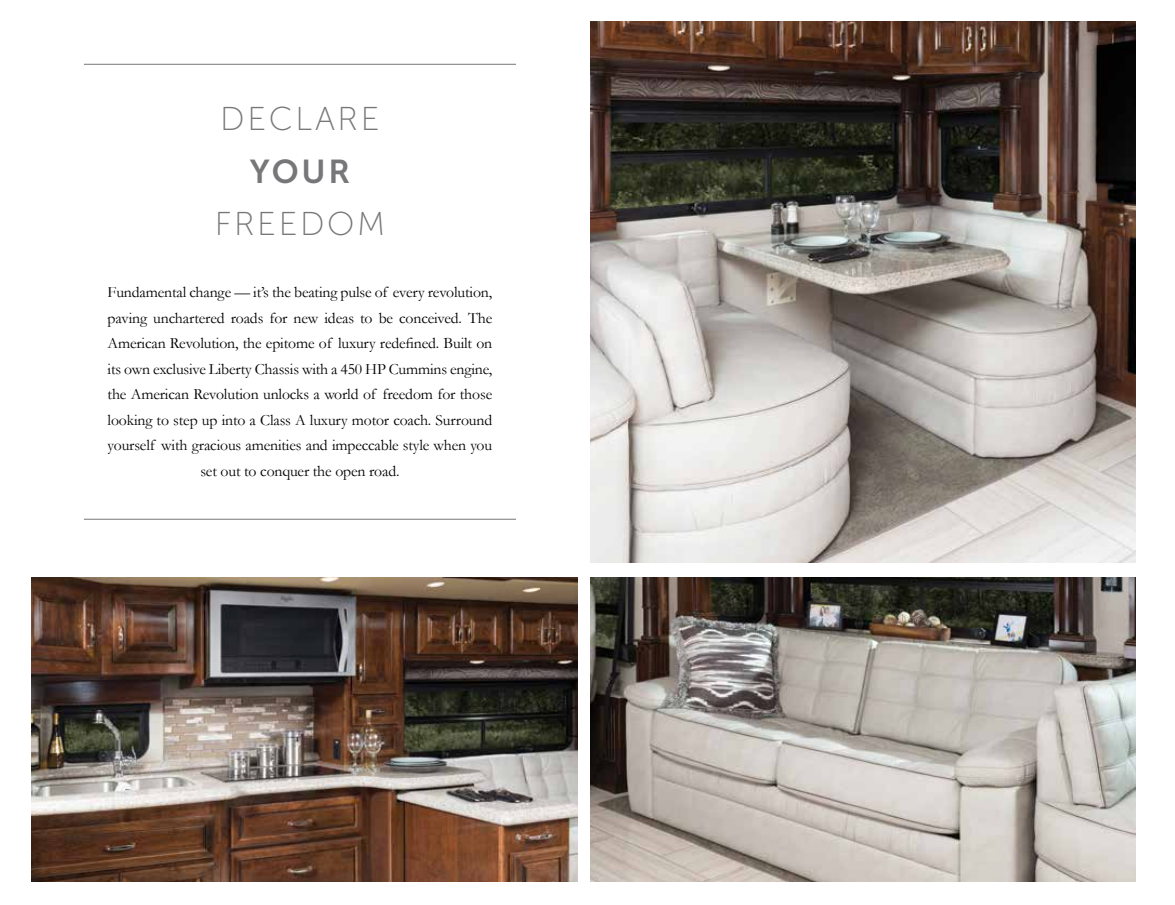
<style>
.page{position:relative;width:1175px;height:905px;background:#fff}
.page>*{position:absolute;margin:0;border:0;box-sizing:border-box;transform-origin:0 0}
.t1{font:33px "Museo Sans 100";letter-spacing:.08em;color:#77777a}
.t2{font:33px "Museo Sans 700";color:#77777a}
.t3{font:15.75px/25.5px "Garamond";letter-spacing:-.01em;color:#000;text-align:center}
</style>
<div class="page">
<img style="left:32px;top:577px;width:545px;height:304px">
<img style="left:590px;top:577px;width:545px;height:304px">
<img style="left:590px;top:21px;width:545px;height:541px">
<hr style="left:84px;top:519px;width:432px;height:1px;background:#77777a">
<hr style="left:84px;top:64px;width:432px;height:1px;background:#77777a">
<h1 class="t1" style="left:220px;top:102px;width:161px">DECLARE</h1>
<h1 class="t2" style="left:250px;top:153px;width:102px">YOUR</h1>
<h1 class="t1" style="left:215px;top:207px;width:172px">FREEDOM</h1>
<p class="t3" style="left:108px;top:279px;width:386px">Fundamental change — it’s the beating pulse of every revolution, paving unchartered roads for new ideas to be conceived. The American Revolution, the epitome of luxury redefined. Built on its own exclusive Liberty Chassis with a 450 HP Cummins engine, the American Revolution unlocks a world of freedom for those looking to step up into a Class A luxury motor coach. Surround yourself with gracious amenities and impeccable style when you set out to conquer the open road.</p>
</div>
